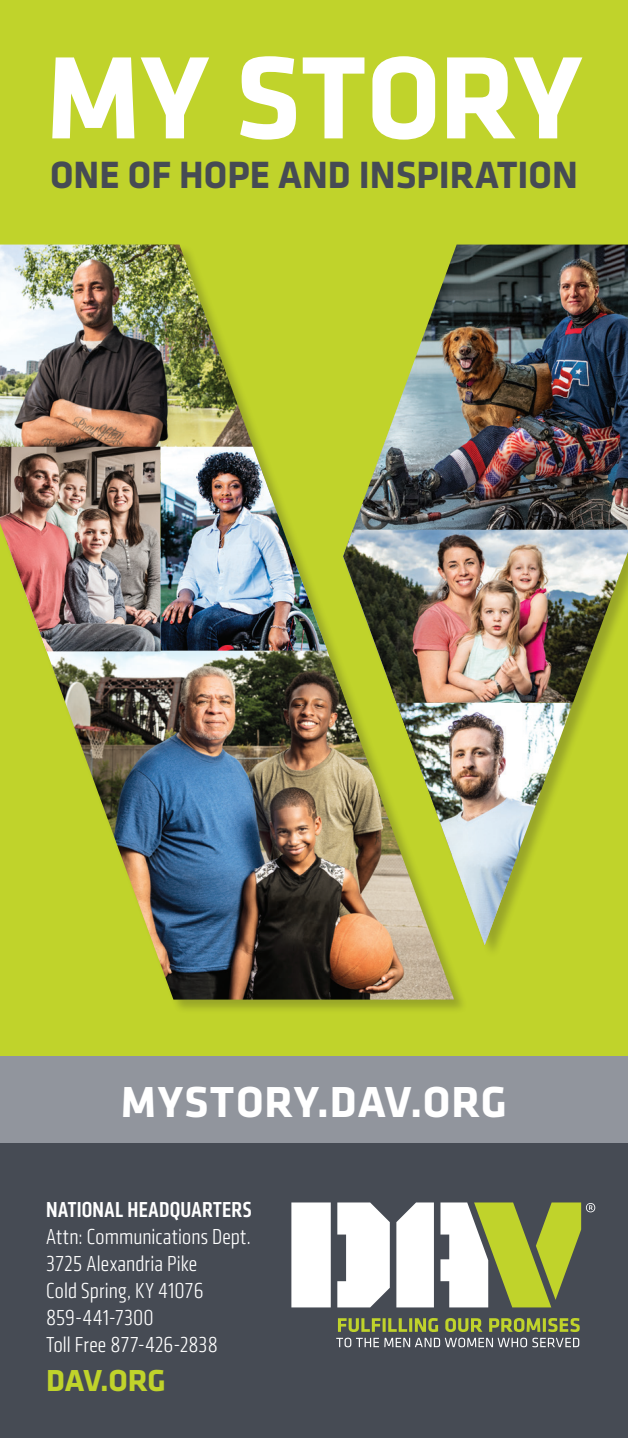
<style>
.page{position:relative;width:628px;height:1438px;background:#fff}
.page>*{position:absolute;margin:0;border:0;box-sizing:border-box;transform-origin:0 0}
.t1{font:700 121.5px "Klavika";letter-spacing:-.005em;color:#fff}
.Web_url{font:700 45px "Klavika";letter-spacing:.02em;color:#fff}
.Subhead{font:700 39.38px "Klavika";color:#464b54}
.Address{font:700 31.5px "Klavika";letter-spacing:-.01em;color:#c0d32b}
.Address-2{font:300 condensed 22.5px "Klavika";letter-spacing:.005em;color:#fff}
.Address_Hd{font:500 condensed 22.5px "Klavika";letter-spacing:.015em;color:#fff}
</style>
<div class="page">
<div style="left:0;top:0;width:628px;height:1155px;background:#c0d32b"></div>
<div style="left:0;top:1056px;width:628px;height:87px;background:#91959d"></div>
<div style="left:0;top:1143px;width:628px;height:295px;background:#464b54"></div>
<svg style="left:291px;top:1202px;width:99px;height:105px;background:#e2e3e4"></svg>
<svg style="left:336px;top:1318px;width:243px;height:29px"></svg>
<svg style="left:396px;top:1202px;width:199px;height:105px"></svg>
<div style="left:0;top:244px;width:628px;height:770px;background:#231f20;opacity:.25"></div>
<img style="left:0;top:245px;width:271px;height:202px">
<img style="left:8px;top:546px;width:518px;height:453px">
<img style="left:396px;top:702px;width:177px;height:243px">
<img style="left:0;top:447px;width:327px;height:204px">
<img style="left:344px;top:245px;width:284px;height:285px">
<img style="left:339px;top:530px;width:289px;height:172px">
<p class="t1" style="left:46px;top:10px;width:538px">MY STORY</p>
<p class="Subhead" style="left:50px;top:146px;width:529px">ONE OF HOPE AND INSPIRATION</p>
<p class="Web_url" style="left:121px;top:1069px;width:388px">MYSTORY.DAV.ORG</p>
<p class="Address_Hd" style="left:46px;top:1196px;width:207px">NATIONAL HEADQUARTERS</p>
<p class="Address-2" style="left:46px;top:1224px;width:206px">Attn: Communications Dept.</p>
<p class="Address-2" style="left:46px;top:1251px;width:152px">3725 Alexandria Pike</p>
<p class="Address-2" style="left:46px;top:1278px;width:159px">Cold Spring, KY 41076</p>
<p class="Address-2" style="left:46px;top:1305px;width:109px">859-441-7300</p>
<p class="Address-2" style="left:46px;top:1332px;width:173px">Toll Free 877-426-2838</p>
<p class="Address" style="left:46px;top:1357px;width:121px">DAV.ORG</p>
</div>
